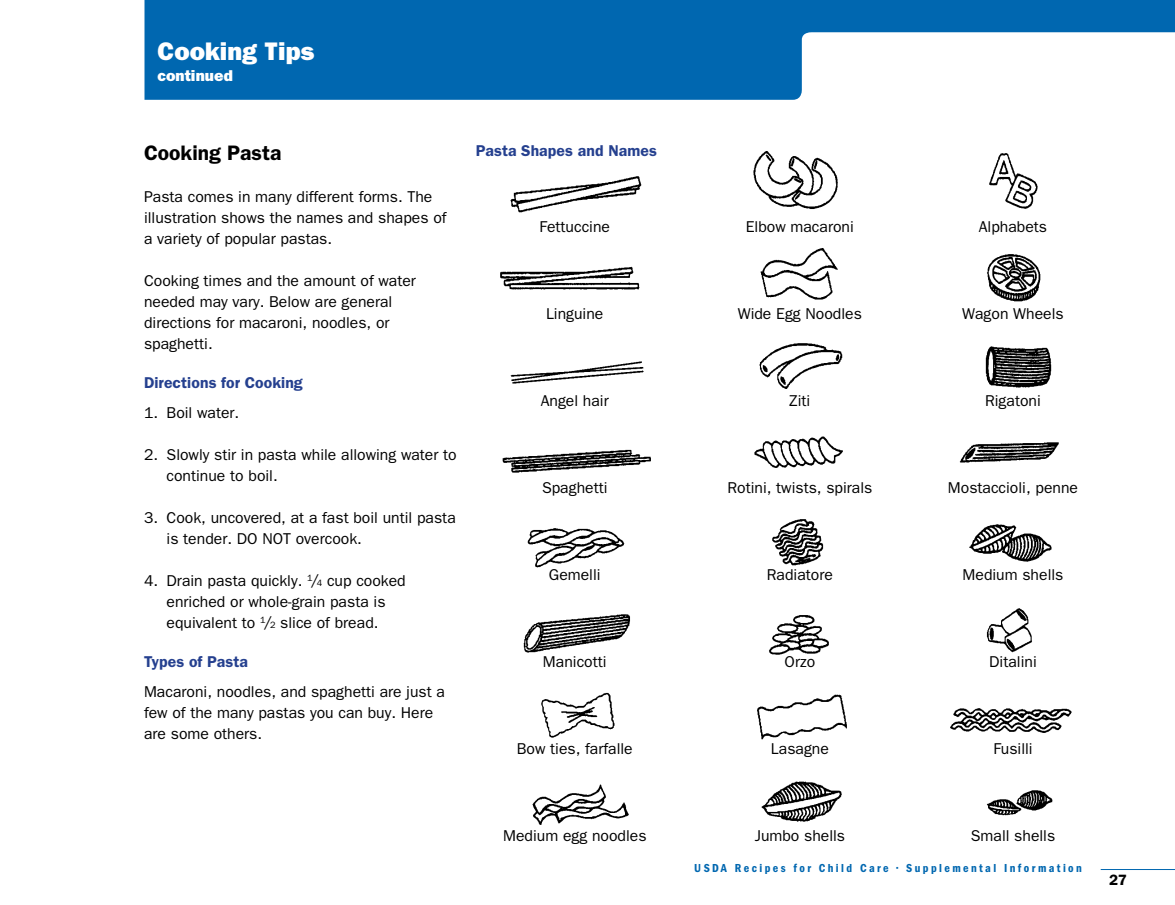
<style>
.page{position:relative;width:1175px;height:905px;background:#fff}
.page>*{position:absolute;margin:0;border:0;box-sizing:border-box;transform-origin:0 0}
.t1{font:800 25.5px "Franklin Gothic";color:#fff}
.t2{font:600 21px "Franklin Gothic";color:#000}
.t3{font:15.75px/21px "Franklin Gothic";color:#000}
.t4{font:600 15.75px "Franklin Gothic";letter-spacing:.005em;color:#25408f}
.t5{font:800 15.75px "Franklin Gothic";color:#fff}
.t6{font:600 15px "Franklin Gothic";color:#000}
.t7{font:600 condensed 12px "Franklin Gothic";letter-spacing:.2em;color:#0067b0}
.s1{font-size:9.15px}
</style>
<div class="page">
<svg style="left:144px;top:0;width:1030px;height:100px;fill:#0067b0"></svg>
<hr style="left:1100px;top:869px;width:74px;height:1px;background:#0067b0">
<img style="left:500px;top:151px;width:572px;height:674px">
<h1 class="t1" style="left:158px;top:36px;width:158px">Cooking Tips</h1>
<p class="t5" style="left:158px;top:66px;width:77px">continued</p>
<h2 class="t2" style="left:144px;top:140px;width:139px">Cooking Pasta</h2>
<p class="t3" style="left:144px;top:186px;width:304px">Pasta comes in many different forms. The illustration shows the names and shapes of a variety of popular pastas.</p>
<p class="t3" style="left:144px;top:270px;width:273px">Cooking times and the amount of water needed may vary. Below are general directions for macaroni, noodles, or spaghetti.</p>
<p class="t4" style="left:144px;top:373px;width:160px">Directions for Cooking</p>
<p class="t3" style="left:144px;top:402px;width:97px">1. Boil water.</p>
<p class="t3" style="left:167px;top:444px;width:292px;text-indent:-23px">2. Slowly stir in pasta while allowing water to continue to boil.</p>
<p class="t3" style="left:167px;top:507px;width:291px;text-indent:-23px">3. Cook, uncovered, at a fast boil until pasta is tender. DO NOT overcook.</p>
<p class="t3" style="left:144px;top:570px;width:263px;text-align:center">4. Drain pasta quickly. <sup>1</sup>/<span class="s1">4</span> cup cooked enriched or whole-grain pasta is equivalent to <sup>1</sup>/<span class="s1">2</span> slice of bread.</p>
<p class="t4" style="left:144px;top:652px;width:105px">Types of Pasta</p>
<p class="t3" style="left:144px;top:681px;width:302px">Macaroni, noodles, and spaghetti are just a few of the many pastas you can buy. Here are some others.</p>
<p class="t4" style="left:476px;top:141px;width:183px">Pasta Shapes and Names</p>
<p class="t3" style="left:539px;top:216px;width:72px">Fettuccine</p>
<p class="t3" style="left:745px;top:216px;width:110px">Elbow macaroni</p>
<p class="t3" style="left:978px;top:216px;width:70px">Alphabets</p>
<p class="t3" style="left:546px;top:303px;width:59px">Linguine</p>
<p class="t3" style="left:737px;top:303px;width:126px">Wide Egg Noodles</p>
<p class="t3" style="left:962px;top:303px;width:103px">Wagon Wheels</p>
<p class="t3" style="left:541px;top:390px;width:70px">Angel hair</p>
<p class="t3" style="left:789px;top:390px;width:23px">Ziti</p>
<p class="t3" style="left:985px;top:390px;width:57px">Rigatoni</p>
<p class="t3" style="left:542px;top:477px;width:67px">Spaghetti</p>
<p class="t3" style="left:727px;top:477px;width:146px">Rotini, twists, spirals</p>
<p class="t3" style="left:948px;top:477px;width:132px">Mostaccioli, penne</p>
<p class="t3" style="left:549px;top:564px;width:53px">Gemelli</p>
<p class="t3" style="left:766px;top:564px;width:68px">Radiatore</p>
<p class="t3" style="left:962px;top:564px;width:102px">Medium shells</p>
<p class="t3" style="left:543px;top:651px;width:65px">Manicotti</p>
<p class="t3" style="left:784px;top:651px;width:32px">Orzo</p>
<p class="t3" style="left:989px;top:651px;width:49px">Ditalini</p>
<p class="t3" style="left:517px;top:738px;width:117px">Bow ties, farfalle</p>
<p class="t3" style="left:771px;top:738px;width:59px">Lasagne</p>
<p class="t3" style="left:993px;top:738px;width:41px">Fusilli</p>
<p class="t3" style="left:503px;top:825px;width:145px">Medium egg noodles</p>
<p class="t3" style="left:754px;top:825px;width:92px">Jumbo shells</p>
<p class="t3" style="left:970px;top:825px;width:86px">Small shells</p>
<p class="t7" style="left:694px;top:861px;width:389px">USDA Recipes for Child Care • Supplemental Information</p>
<p class="t6" style="left:1109px;top:870px;width:19px">27</p>
</div>
